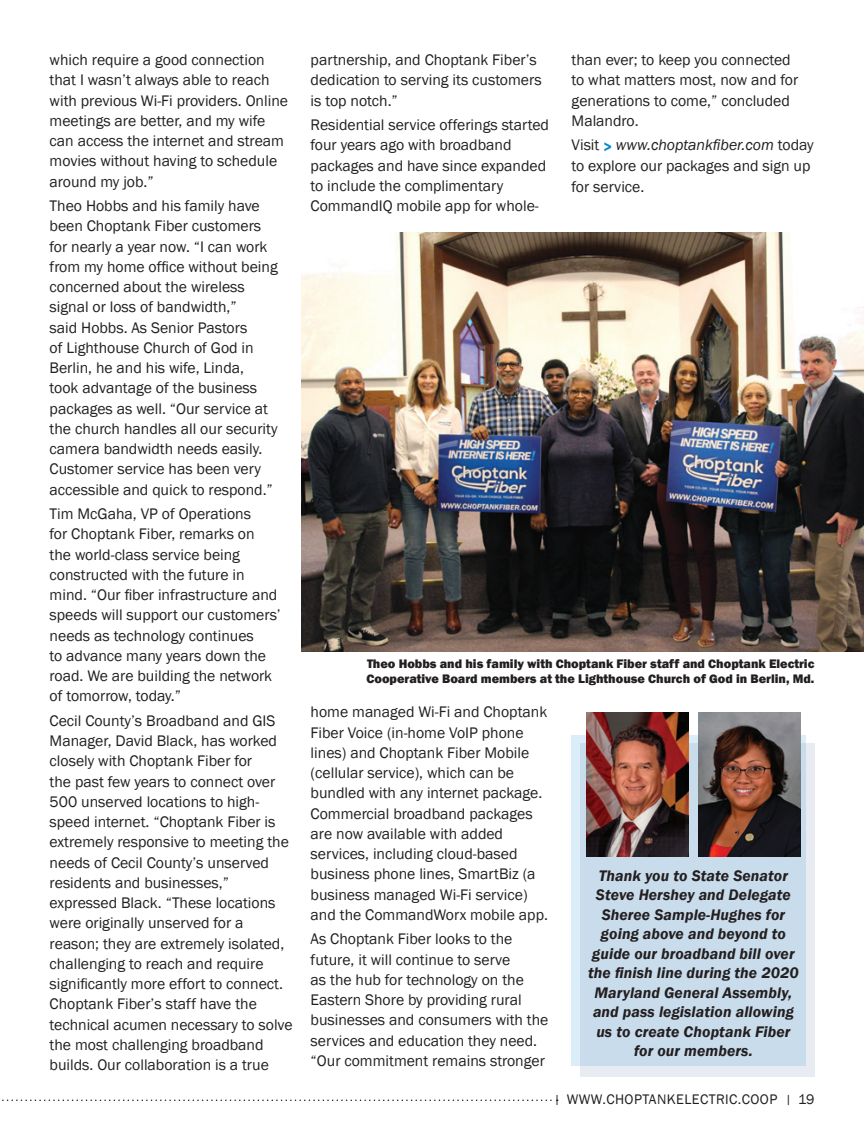
<style>
.page{position:relative;width:864px;height:1134px;background:#fff}
.page>*{position:absolute;margin:0;border:0;box-sizing:border-box;transform-origin:0 0}
.Copy{font:15.75px/20.2px "Franklin Gothic";color:#231f20}
.Copy-2{font:italic 600 15.75px/19.5px "Franklin Gothic";letter-spacing:.005em;color:#231f20;text-align:center}
.t1{font:14.25px "Franklin Gothic";letter-spacing:.03em;color:#231f20}
.Copy-3{font:800 12.75px/15.3px "Franklin Gothic";color:#231f20}
.s1{font-style:italic}
.s2{font-size:12px}
</style>
<div class="page">
<svg style="left:2px;top:1100px;width:556px;height:1px"></svg>
<img style="left:302px;top:232px;width:562px;height:419px">
<div style="left:572px;top:735px;width:234px;height:331px;background:#daedf8"></div>
<svg style="left:580px;top:743px;width:235px;height:333px;background:#cadbe9"></svg>
<img style="left:587px;top:713px;width:101px;height:143px">
<img style="left:699px;top:713px;width:101px;height:143px">
<p class="Copy" style="left:50px;top:50px;width:240px">which require a good connection that I wasn’t always able to reach with previous Wi-Fi providers. Online meetings are better, and my wife can access the internet and stream movies without having to schedule around my job.”</p>
<p class="Copy" style="left:50px;top:196px;width:230px">Theo Hobbs and his family have been Choptank Fiber customers for nearly a year now. “I can work from my home office without being concerned about the wireless signal or loss of bandwidth,”<br>said Hobbs. As Senior Pastors<br>of Lighthouse Church of God in<br>Berlin, he and his wife, Linda,<br>took advantage of the business packages as well. “Our service at the church handles all our security camera bandwidth needs easily.<br>Customer service has been very accessible and quick to respond.”</p>
<p class="Copy" style="left:50px;top:504px;width:233px">Tim McGaha, VP of Operations<br>for Choptank Fiber, remarks on<br>the world-class service being constructed with the future in mind. “Our fiber infrastructure and speeds will support our customers’ needs as technology continues<br>to advance many years down the road. We are building the network of tomorrow, today.”</p>
<p class="Copy" style="left:50px;top:711px;width:245px">Cecil County’s Broadband and GIS Manager, David Black, has worked closely with Choptank Fiber for<br>the past few years to connect over 500 unserved locations to high&shy;speed internet. “Choptank Fiber is extremely responsive to meeting the needs of Cecil County’s unserved residents and businesses,” expressed Black. “These locations were originally unserved for a reason; they are extremely isolated, challenging to reach and require significantly more effort to connect.<br>Choptank Fiber’s staff have the technical acumen necessary to solve the most challenging broadband builds. Our collaboration is a true</p>
<p class="Copy" style="left:311px;top:50px;width:233px">partnership, and Choptank Fiber’s dedication to serving its customers is top notch.”</p>
<p class="Copy" style="left:311px;top:115px;width:240px">Residential service offerings started four years ago with broadband packages and have since expanded to include the complimentary<br>CommandIQ mobile app for whole-</p>
<p class="Copy" style="left:572px;top:50px;width:228px">than ever; to keep you connected to what matters most, now and for generations to come,” concluded<br>Malandro.</p>
<p class="Copy" style="left:572px;top:135px;width:244px;line-height:20.7px">Visit <sub>&gt;</sub> <span class="s1">www.choptankfiber.com</span> today to explore our packages and sign up for service.</p>
<p class="Copy-3" style="left:366px;top:656px;width:449px">Theo Hobbs and his family with Choptank Fiber staff and Choptank Electric<br>Cooperative Board members at the Lighthouse Church of God in Berlin, Md.</p>
<p class="Copy" style="left:311px;top:702px;width:239px">home managed Wi-Fi and Choptank<br>Fiber Voice (in-home VoIP phone lines) and Choptank Fiber Mobile (cellular service), which can be bundled with any internet package.<br>Commercial broadband packages are now available with added services, including cloud-based business phone lines, SmartBiz (a business managed Wi-Fi service) and the CommandWorx mobile app.</p>
<p class="Copy" style="left:311px;top:929px;width:239px">As Choptank Fiber looks to the future, it will continue to serve<br>as the hub for technology on the<br>Eastern Shore by providing rural businesses and consumers with the services and education they need. “Our commitment remains stronger</p>
<p class="Copy-2" style="left:588px;top:866px;width:212px">Thank you to State Senator<br>Steve Hershey and Delegate<br>Sheree Sample-Hughes for going above and beyond to guide our broadband bill over the finish line during the 2020<br>Maryland General Assembly, and pass legislation allowing us to create Choptank Fiber for our members.</p>
<p class="t1" style="left:554px;top:1091px;width:262px"><span class="s2">|</span> WWW.CHOPTANKELECTRIC.COOP <span class="s2">|</span> 19</p>
</div>
